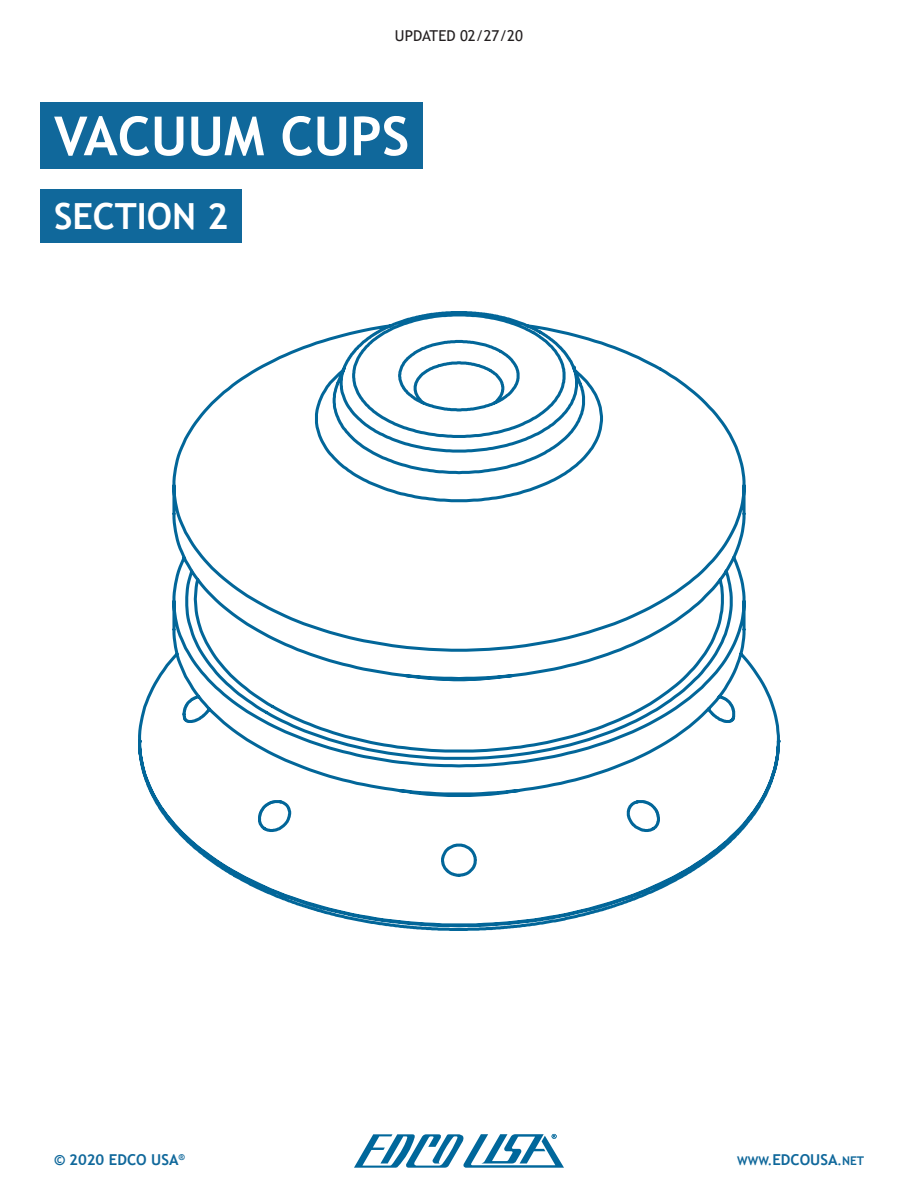
<style>
.page{position:relative;width:918px;height:1188px;background:#fff}
.page>*{position:absolute;margin:0;border:0;box-sizing:border-box;transform-origin:0 0}
.t1{font:700 54px "Trebuchet MS";color:#fff}
.t2{font:700 36px "Trebuchet MS";color:#fff}
.t3{font:15px "Trebuchet MS";color:#231f20}
.t4{font:700 15px "Trebuchet MS";color:#10689b}
.t5{font:700 12px "Trebuchet MS";color:#10689b}
.s1{font-size:15px}
</style>
<div class="page">
<svg style="left:354px;top:1134px;width:210px;height:34px"></svg>
<svg style="left:138px;top:311px;width:643px;height:620px"></svg>
<div style="left:40px;top:102px;width:383px;height:67px;background:#10689b"></div>
<div style="left:40px;top:189px;width:202px;height:54px;background:#10689b"></div>
<p class="t3" style="left:395px;top:26px;width:130px">UPDATED 02/27/20</p>
<p class="t1" style="left:54px;top:102px;width:357px">VACUUM CUPS</p>
<p class="t2" style="left:54px;top:194px;width:176px">SECTION 2</p>
<p class="t4" style="left:54px;top:1151px;width:132px">© 2020 EDCO USA<sup>®</sup></p>
<p class="t5" style="left:737px;top:1154px;width:129px">WWW.<span class="s1">EDCOUSA</span>.NET</p>
</div>
